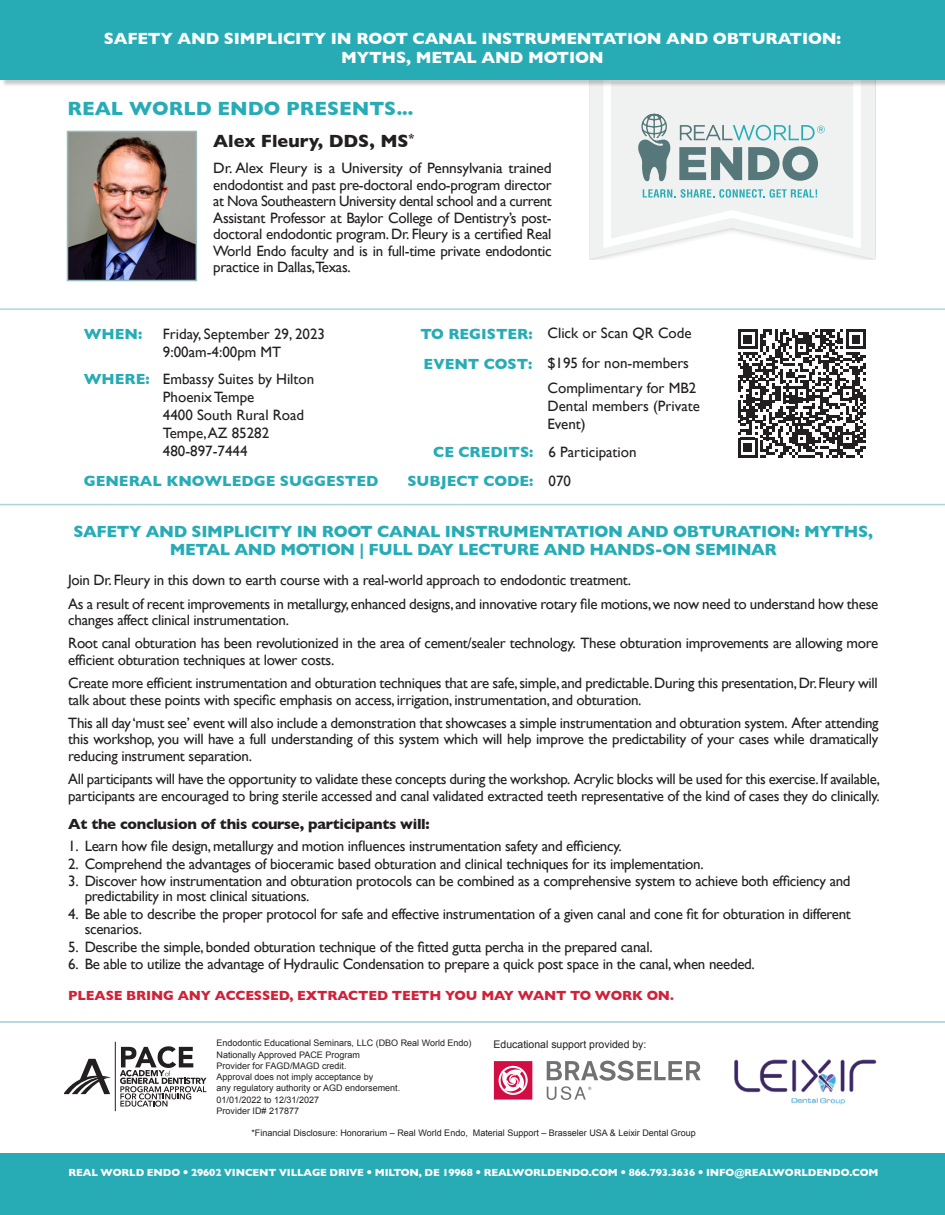
<style>
.page{position:relative;width:945px;height:1215px;background:#fff}
.page>*{position:absolute;margin:0;border:0;box-sizing:border-box;transform-origin:0 0}
.t1{font:700 19.5px "Gill Sans";color:#27acb6}
.t2{font:700 18px "Gill Sans";color:#231f20}
.t3{font:700 16.5px/18px "Gill Sans";letter-spacing:-.02em;color:#27acb6;text-align:center}
.t4{font:700 16.5px/19.8px "Gill Sans";letter-spacing:-.01em;color:#fff;text-align:center}
.t5{font:15px/16.5px "Gill Sans";letter-spacing:-.02em;color:#231f20}
.t6{font:15px/18px "Gill Sans";color:#231f20}
.t7{font:700 15px "Gill Sans";color:#27acb6}
.t8{font:700 15px "Gill Sans";letter-spacing:-.02em;color:#231f20}
.t9{font:700 13.5px "Gill Sans";letter-spacing:-.01em;color:#d12139}
.t10{font:700 10.5px "Gill Sans";letter-spacing:-.01em;color:#fff}
.t11{font:10.5px "Arial";color:#231f20}
.t12{font:9px/11.2px "Arial";color:#231f20}
.s1{font-weight:700;color:#27acb6}
.s2{font-weight:400;color:#231f20}
</style>
<div class="page">
<hr style="left:0;top:504px;width:945px;height:1px;background:#aad5da">
<svg style="left:589px;top:87px;width:286px;height:172px;fill:#f0f1f1"></svg>
<img style="left:596px;top:87px;width:272px;height:169px">
<svg style="left:600px;top:87px;width:265px;height:166px"></svg>
<svg style="left:637px;top:113px;width:34px;height:68px"></svg>
<svg style="left:643px;top:189px;width:174px;height:9px"></svg>
<svg style="left:679px;top:125px;width:146px;height:56px"></svg>
<div style="left:1px;top:0;width:944px;height:87px;background:#231f20;opacity:.25"></div>
<div style="left:0;top:0;width:945px;height:79px;background:#27acb6"></div>
<hr style="left:0;top:1021px;width:945px;height:2px;background:#9fcfd6">
<div style="left:0;top:1154px;width:945px;height:61px;background:#27acb6"></div>
<img style="left:70px;top:134px;width:124px;height:144px">
<div style="left:67px;top:131px;width:130px;height:150px;border:2px solid #94babb"></div>
<hr style="left:0;top:308px;width:945px;height:2px;background:#aad5da">
<svg style="left:547px;top:1061px;width:153px;height:39px"></svg>
<svg style="left:494px;top:1061px;width:38px;height:39px"></svg>
<svg style="left:64px;top:1059px;width:47px;height:35px"></svg>
<hr style="left:115px;top:1042px;width:1px;height:69px;background:#231f20">
<svg style="left:120px;top:1046px;width:87px;height:61px"></svg>
<svg style="left:738px;top:329px;width:128px;height:128px"></svg>
<img style="left:734px;top:1059px;width:143px;height:46px">
<p class="t4" style="left:104px;top:28px;width:739px">SAFETY AND SIMPLICITY IN ROOT CANAL INSTRUMENTATION AND OBTURATION:<br>MYTHS, METAL AND MOTION</p>
<h1 class="t1" style="left:68px;top:93px;width:347px">REAL WORLD ENDO PRESENTS...</h1>
<p class="t2" style="left:213px;top:127px;width:203px">Alex Fleury, DDS, MS<sup>*</sup></p>
<p class="t5" style="left:213px;top:160px;width:340px;text-align:justify">Dr. Alex Fleury is a University of Pennsylvania trained endodontist and past pre-doctoral endo-program director at Nova Southeastern University dental school and a current Assistant Professor at Baylor College of Dentistry’s post&shy;doctoral endodontic program. Dr. Fleury is a certified Real World Endo faculty and is in full-time private endodontic practice in Dallas,Texas.</p>
<p class="t7" style="left:84px;top:322px;width:60px">WHEN:</p>
<p class="t7" style="left:84px;top:367px;width:67px">WHERE:</p>
<p class="t6" style="left:163px;top:325px;width:164px">Friday, September 29, 2023<br>9:00am-4:00pm MT</p>
<p class="t6" style="left:163px;top:370px;width:153px">Embassy Suites by Hilton<br>Phoenix Tempe<br>4400 South Rural Road<br>Tempe, AZ 85282<br>480-897-7444</p>
<p class="t6" style="left:420px;top:324px;width:273px"><span class="s1">TO REGISTER:</span> Click or Scan QR Code</p>
<p class="t6" style="left:547px;top:351px;width:150px;line-height:24.8px;text-indent:-124px"><span class="s1">EVENT COST:</span> $195 for non-members<br>Complimentary for MB2</p>
<p class="t6" style="left:547px;top:397px;width:154px">Dental members (Private<br>Event)</p>
<p class="t6" style="left:549px;top:443px;width:90px">6 Participation</p>
<p class="t7" style="left:433px;top:440px;width:102px">CE CREDITS:</p>
<p class="t7" style="left:84px;top:469px;width:296px">GENERAL KNOWLEDGE SUGGESTED</p>
<p class="t7" style="left:407px;top:469px;width:165px">SUBJECT CODE: <span class="s2">070</span></p>
<p class="t3" style="left:73px;top:522px;width:801px">SAFETY AND SIMPLICITY IN ROOT CANAL INSTRUMENTATION AND OBTURATION: MYTHS,<br>METAL AND MOTION | FULL DAY LECTURE AND HANDS-ON SEMINAR</p>
<p class="t5" style="left:68px;top:568px;width:812px;line-height:23.2px">Join Dr. Fleury in this down to earth course with a real-world approach to endodontic treatment.<br>As a result of recent improvements in metallurgy, enhanced designs, and innovative rotary file motions, we now need to understand how these</p>
<p class="t5" style="left:68px;top:608px;width:812px;line-height:23.2px">changes affect clinical instrumentation.<br>Root canal obturation has been revolutionized in the area of cement/sealer technology. These obturation improvements are allowing more</p>
<p class="t5" style="left:68px;top:648px;width:811px;line-height:23.2px">efficient obturation techniques at lower costs.<br>Create more efficient instrumentation and obturation techniques that are safe, simple, and predictable. During this presentation, Dr. Fleury will</p>
<p class="t5" style="left:68px;top:688px;width:812px;line-height:23.2px">talk about these points with specific emphasis on access, irrigation, instrumentation, and obturation.<br>This all day ‘must see’ event will also include a demonstration that showcases a simple instrumentation and obturation system. After attending</p>
<p class="t5" style="left:68px;top:731px;width:812px">this workshop, you will have a full understanding of this system which will help improve the predictability of your cases while dramatically reducing instrument separation.</p>
<p class="t5" style="left:68px;top:771px;width:813px">All participants will have the opportunity to validate these concepts during the workshop. Acrylic blocks will be used for this exercise. If available, participants are encouraged to bring sterile accessed and canal validated extracted teeth representative of the kind of cases they do clinically.</p>
<p class="t8" style="left:68px;top:812px;width:363px">At the conclusion of this course, participants will:</p>
<p class="t5" style="left:68px;top:837px;width:555px">1. Learn how file design, metallurgy and motion influences instrumentation safety and efficiency.</p>
<p class="t5" style="left:68px;top:855px;width:637px">2. Comprehend the advantages of bioceramic based obturation and clinical techniques for its implementation.</p>
<p class="t5" style="left:85px;top:874px;width:767px;line-height:15px;text-indent:-16px">3. Discover how instrumentation and obturation protocols can be combined as a comprehensive system to achieve both efficiency and predictability in most clinical situations.</p>
<p class="t5" style="left:85px;top:906px;width:768px;line-height:15px;text-indent:-16px">4. Be able to describe the proper protocol for safe and effective instrumentation of a given canal and cone fit for obturation in different scenarios.</p>
<p class="t5" style="left:68px;top:938px;width:586px">5. Describe the simple, bonded obturation technique of the fitted gutta percha in the prepared canal.</p>
<p class="t5" style="left:68px;top:956px;width:688px">6. Be able to utilize the advantage of Hydraulic Condensation to prepare a quick post space in the canal, when needed.</p>
<p class="t9" style="left:68px;top:985px;width:607px">PLEASE BRING ANY ACCESSED, EXTRACTED TEETH YOU MAY WANT TO WORK ON.</p>
<p class="t12" style="left:217px;top:1038px;width:256px">Endodontic Educational Seminars, LLC (DBO Real World Endo)<br>Nationally Approved PACE Program<br>Provider for FAGD/MAGD credit.<br>Approval does not imply acceptance by<br>any regulatory authority or AGD endorsement.<br>01/01/2022 to 12/31/2027<br>Provider ID# 217877</p>
<p class="t11" style="left:494px;top:1038px;width:154px">Educational support provided by:</p>
<p class="t12" style="left:251px;top:1127px;width:446px">*Financial Disclosure: Honorarium – Real World Endo, Material Support – Brasseler USA &amp; Leixir Dental Group</p>
<p class="t10" style="left:68px;top:1164px;width:812px">REAL WORLD ENDO 29602 VINCENT VILLAGE DRIVE MILTON, DE 19968 REALWORLDENDO.COM 866.793.3636 INFO@REALWORLDENDO.COM</p>
</div>
